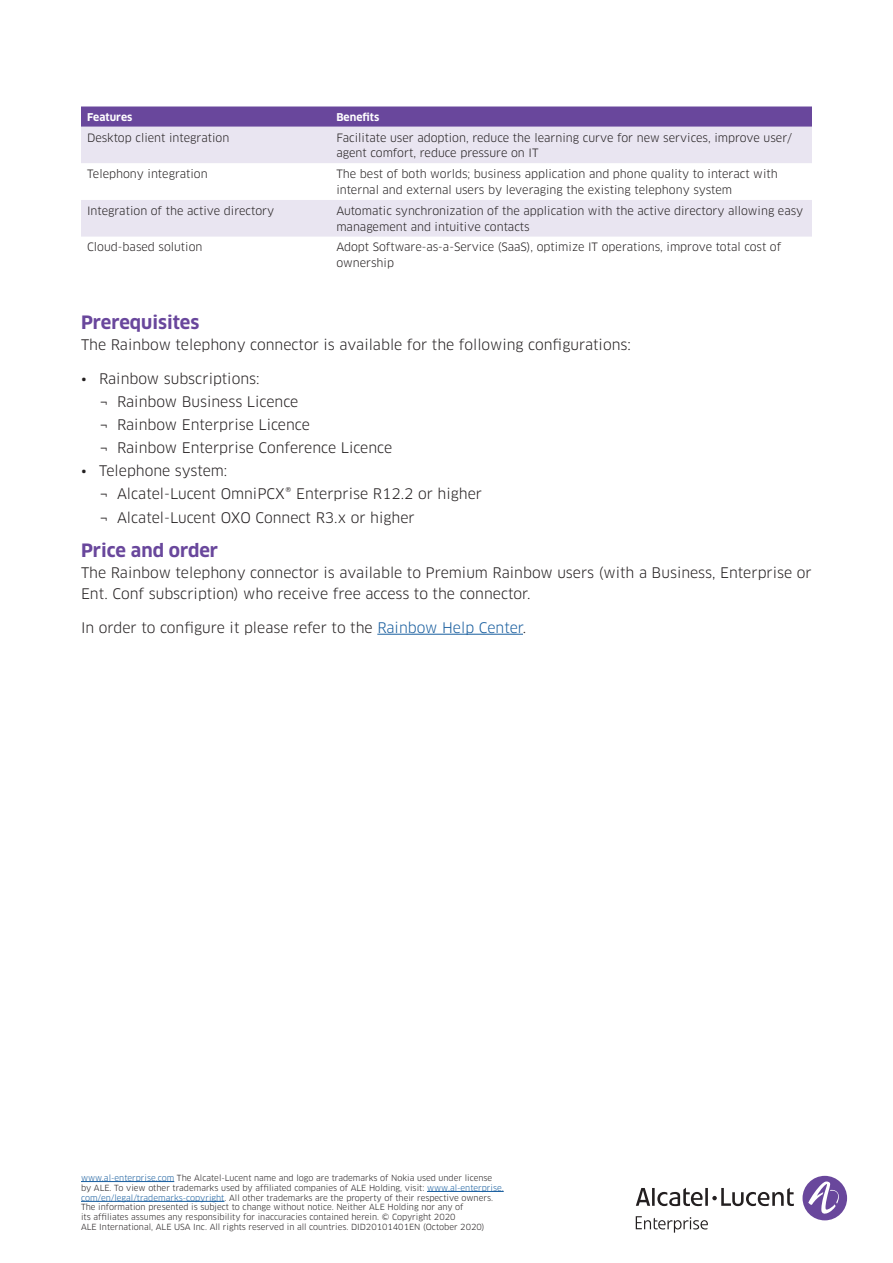
<style>
.page{position:relative;width:893px;height:1263px;background:#fff}
.page>*{position:absolute;margin:0;border:0;box-sizing:border-box;transform-origin:0 0}
.Head_1{font:700 18px "Clan OT";color:#69479c}
.Body{font:14.25px/21px "Clan OT";color:#231f20}
.Body_bullet{font:14.25px "Clan OT";color:#231f20}
.Table_body{font:11.25px/15.8px "Clan OT";color:#231f20}
.Table_head{font:700 10.5px "Clan OT";color:#fff}
.t1{font:8.25px/9.9px "Clan OT";color:#231f20}
.s1{color:#175d9e}
</style>
<div class="page">
<div style="left:802px;top:1176px;width:45px;height:44px;background:#69479c;border-radius:50%"></div>
<svg style="left:808px;top:1181px;width:34px;height:33px"></svg>
<svg style="left:636px;top:1188px;width:158px;height:18px"></svg>
<svg style="left:636px;top:1216px;width:72px;height:16px"></svg>
<hr style="left:81px;top:1181px;width:93px;height:1px;background:#175d9e">
<hr style="left:427px;top:1191px;width:77px;height:1px;background:#175d9e">
<hr style="left:81px;top:1201px;width:143px;height:1px;background:#175d9e">
<hr style="left:377px;top:634px;width:146px;height:1px;background:#175d9e">
<svg style="left:81px;top:106px;width:731px;height:57px;background:#bcadd3"></svg>
<div style="left:81px;top:200px;width:731px;height:37px;background:#e9e5f1"></div>
<p class="Table_head" style="left:87px;top:111px;width:47px">Features</p>
<p class="Table_head" style="left:336px;top:111px;width:45px">Benefits</p>
<p class="Table_body" style="left:87px;top:130px;width:144px">Desktop client integration</p>
<p class="Table_body" style="left:336px;top:130px;width:457px">Facilitate user adoption, reduce the learning curve for new services, improve user/ agent comfort, reduce pressure on IT</p>
<p class="Table_body" style="left:87px;top:166px;width:122px">Telephony integration</p>
<p class="Table_body" style="left:336px;top:166px;width:443px">The best of both worlds; business application and phone quality to interact with internal and external users by leveraging the existing telephony system</p>
<p class="Table_body" style="left:87px;top:203px;width:189px">Integration of the active directory</p>
<p class="Table_body" style="left:336px;top:203px;width:468px">Automatic synchronization of the application with the active directory allowing easy management and intuitive contacts</p>
<p class="Table_body" style="left:87px;top:239px;width:117px">Cloud-based solution</p>
<p class="Table_body" style="left:336px;top:239px;width:446px">Adopt Software-as-a-Service (SaaS), optimize IT operations, improve total cost of ownership</p>
<p class="Head_1" style="left:81px;top:312px;width:120px">Prerequisites</p>
<p class="Body" style="left:81px;top:334px;width:551px">The Rainbow telephony connector is available for the following configurations:</p>
<p class="Body_bullet" style="left:81px;top:370px;width:180px">• Rainbow subscriptions:</p>
<p class="Body" style="left:99px;top:391px;width:201px">¬ Rainbow Business Licence</p>
<p class="Body" style="left:99px;top:414px;width:213px">¬ Rainbow Enterprise Licence</p>
<p class="Body" style="left:99px;top:437px;width:295px">¬ Rainbow Enterprise Conference Licence</p>
<p class="Body_bullet" style="left:81px;top:462px;width:148px">• Telephone system:</p>
<p class="Body" style="left:99px;top:484px;width:385px">¬ Alcatel-Lucent OmniPCX® Enterprise R12.2 or higher</p>
<p class="Body" style="left:99px;top:507px;width:317px">¬ Alcatel-Lucent OXO Connect R3.x or higher</p>
<p class="Head_1" style="left:81px;top:540px;width:139px">Price and order</p>
<p class="Body" style="left:81px;top:562px;width:732px">The Rainbow telephony connector is available to Premium Rainbow users (with a Business, Enterprise or<br>Ent. Conf subscription) who receive free access to the connector.</p>
<p class="Body" style="left:81px;top:617px;width:447px">In order to configure it please refer to the <span class="s1">Rainbow Help Center</span>.</p>
<p class="t1" style="left:81px;top:1173px;width:424px"><span class="s1">www.al-enterprise.com</span> The Alcatel-Lucent name and logo are trademarks of Nokia used under license by ALE. To view other trademarks used by affiliated companies of ALE Holding, visit: <span class="s1">www.al-enterprise. com/en/legal/trademarks-copyright</span>. All other trademarks are the property of their respective owners.<br>The information presented is subject to change without notice. Neither ALE Holding nor any of<br>its affiliates assumes any responsibility for inaccuracies contained herein. © Copyright 2020<br>ALE International, ALE USA Inc. All rights reserved in all countries. DID20101401EN (October 2020)</p>
</div>
